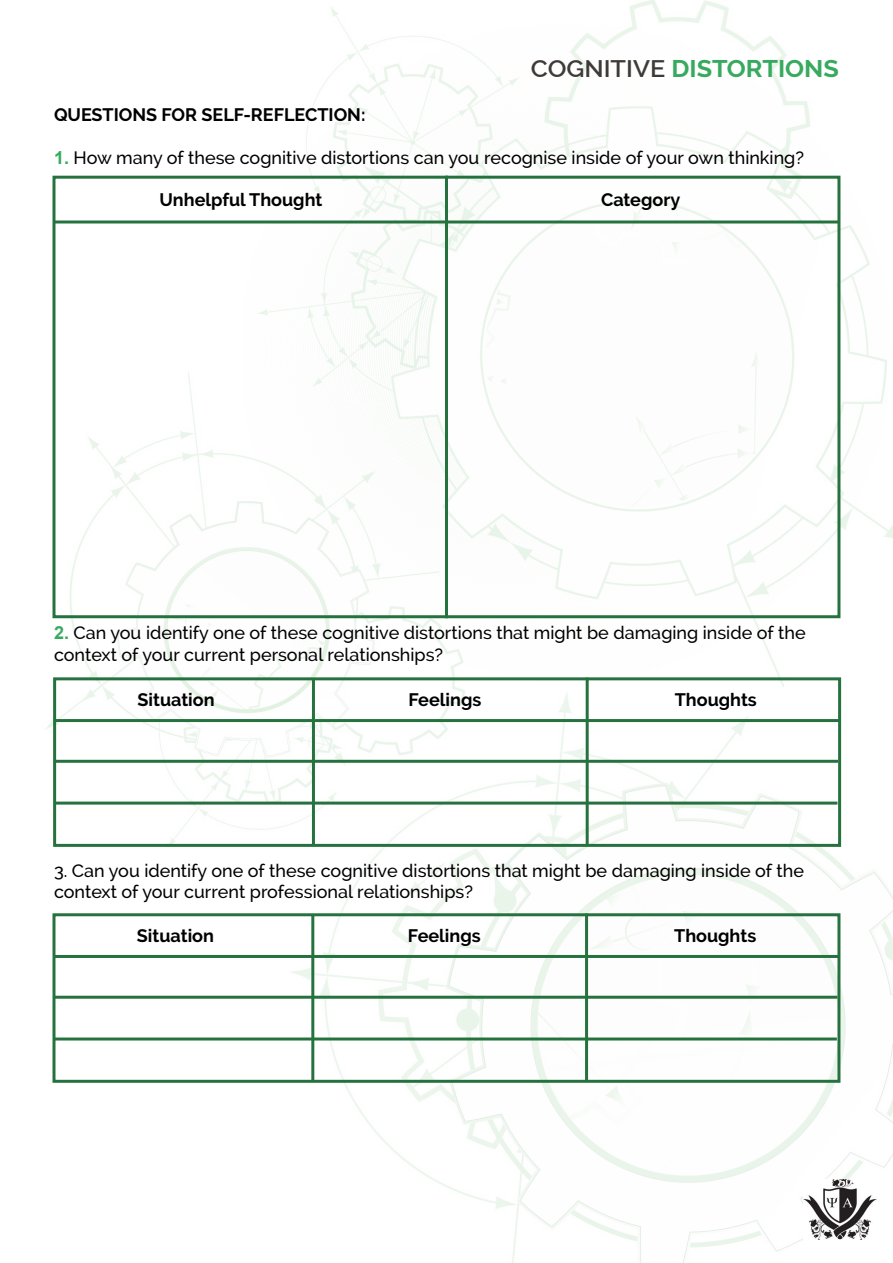
<style>
.page{position:relative;width:893px;height:1263px;background:#fff}
.page>*{position:absolute;margin:0;border:0;box-sizing:border-box;transform-origin:0 0}
.t1{font:700 24px "Raleway";color:#38aa5f;scale:1.05 1}
.t2{font:500 18px/21.6px "Raleway";color:#000}
.t3{font:700 18px "Raleway";color:#000}
.s1{font-weight:600;color:#3e3a38}
.s2{font-family:"Arial";font-weight:700;color:#38aa5f}
</style>
<div class="page">
<img style="left:46px;top:0;width:847px;height:1263px">
<img style="left:803px;top:1179px;width:73px;height:60px">
<div style="left:52px;top:176px;width:788px;height:442px;border:3px solid #26723f"></div>
<hr style="left:54px;top:220px;width:785px;height:3px;background:#26723f">
<hr style="left:445px;top:176px;width:3px;height:442px;background:#26723f">
<div style="left:53px;top:677px;width:788px;height:170px;border:3px solid #26723f"></div>
<hr style="left:55px;top:719px;width:785px;height:3px;background:#26723f">
<hr style="left:55px;top:760px;width:783px;height:3px;background:#26723f">
<hr style="left:55px;top:801px;width:782px;height:3px;background:#26723f">
<hr style="left:312px;top:679px;width:3px;height:166px;background:#26723f">
<hr style="left:586px;top:678px;width:3px;height:167px;background:#26723f">
<div style="left:52px;top:913px;width:788px;height:170px;border:3px solid #26723f"></div>
<hr style="left:54px;top:955px;width:785px;height:3px;background:#26723f">
<hr style="left:54px;top:996px;width:783px;height:3px;background:#26723f">
<hr style="left:54px;top:1037px;width:783px;height:3px;background:#26723f">
<hr style="left:311px;top:915px;width:3px;height:166px;background:#26723f">
<hr style="left:585px;top:913px;width:3px;height:168px;background:#26723f">
<h1 class="t1" style="left:531px;top:54px;width:295px"><span class="s1">COGNITIVE</span> DISTORTIONS</h1>
<p class="t3" style="left:54px;top:104px;width:313px">QUESTIONS FOR SELF-REFLECTION:</p>
<p class="t2" style="left:54px;top:147px;width:751px"><span class="s2">1.</span> How many of these cognitive distortions can you recognise inside of your own thinking?</p>
<p class="t3" style="left:159px;top:189px;width:164px">Unhelpful Thought</p>
<p class="t3" style="left:601px;top:189px;width:81px">Category</p>
<p class="t2" style="left:54px;top:622px;width:753px"><span class="s2">2.</span> Can you identify one of these cognitive distortions that might be damaging inside of the context of your current personal relationships?</p>
<p class="t3" style="left:137px;top:690px;width:79px">Situation</p>
<p class="t3" style="left:409px;top:690px;width:74px">Feelings</p>
<p class="t3" style="left:675px;top:690px;width:84px">Thoughts</p>
<p class="t2" style="left:54px;top:860px;width:751px">3. Can you identify one of these cognitive distortions that might be damaging inside of the context of your current professional relationships?</p>
<p class="t3" style="left:137px;top:926px;width:79px">Situation</p>
<p class="t3" style="left:408px;top:926px;width:74px">Feelings</p>
<p class="t3" style="left:674px;top:926px;width:84px">Thoughts</p>
</div>
